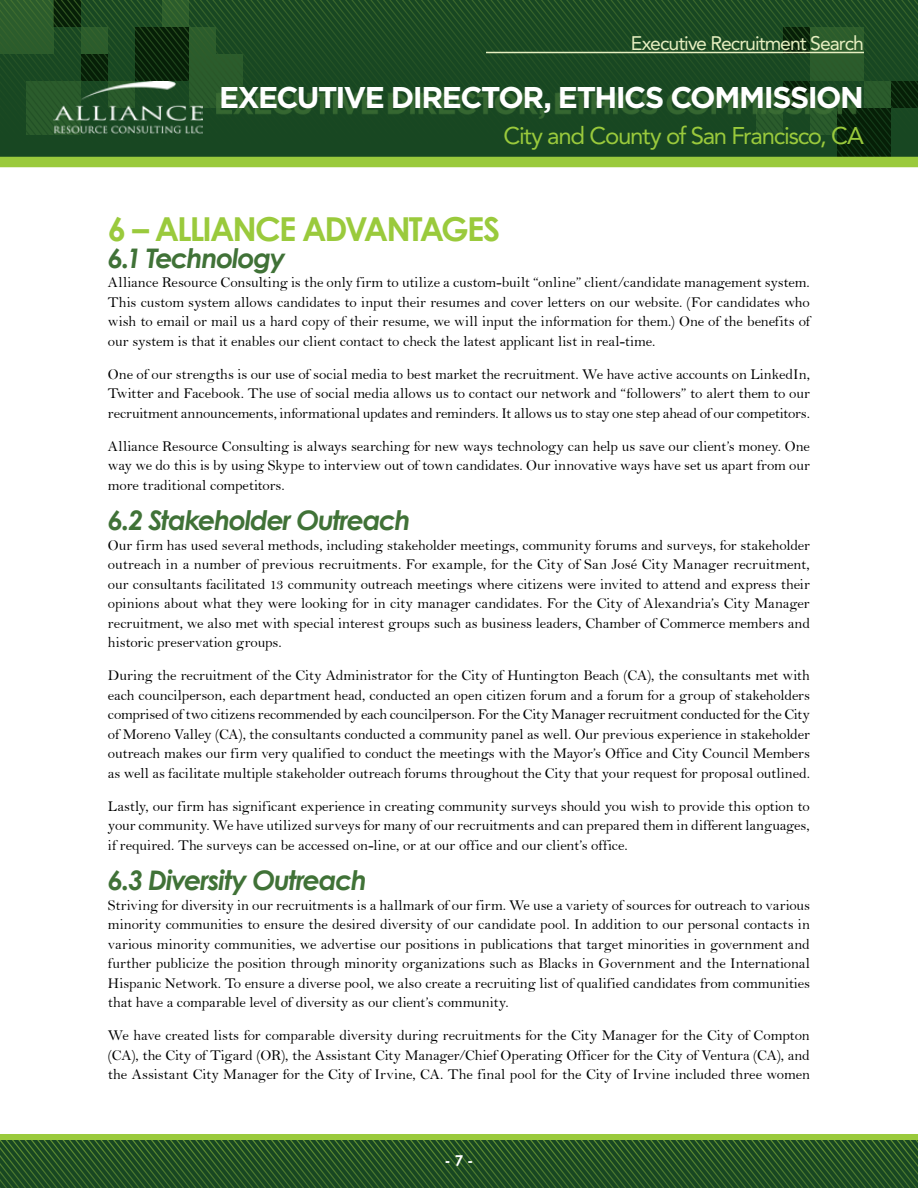
<style>
.page{position:relative;width:918px;height:1188px;background:#fff}
.page>*{position:absolute;margin:0;border:0;box-sizing:border-box;transform-origin:0 0}
.t1{font:700 33px "Century Gothic";letter-spacing:-.06em;color:#9aca3c}
.t2{font:700 30px "Gotham";letter-spacing:-.05em;color:#fff}
.t3{font:italic 700 27px "Century Gothic";letter-spacing:-.05em;color:#407237}
.t4{font:24px "Avenir";letter-spacing:-.05em;color:#9aca3c}
.t5{font:19.5px "Avenir";letter-spacing:-.05em;color:#e7efc1}
.t6{font:15px/19.5px "Bell";letter-spacing:-.01em;color:#000;text-align:justify}
.t7{font:700 15px "Century Gothic";color:#fff}
</style>
<div class="page">
<svg style="left:0;top:0;width:918px;height:157px;background:#1c4922"></svg>
<img style="left:53px;top:82px;width:149px;height:53px">
<hr style="left:486px;top:52px;width:378px;height:1px;background:#e7efc1">
<div style="left:0;top:157px;width:918px;height:10px;background:#9aca3c"></div>
<svg style="left:0;top:1140px;width:918px;height:48px;background:#265425"></svg>
<div style="left:0;top:1134px;width:918px;height:6px;background:#9aca3c"></div>
<div style="left:216px;top:92px;width:640px;height:26px;background:#407237;opacity:.75"></div>
<h3 class="t5" style="left:631px;top:31px;width:235px">Executive Recruitment Search</h3>
<h2 class="t2" style="left:219px;top:80px;width:646px">EXECUTIVE DIRECTOR, ETHICS COMMISSION</h2>
<h3 class="t4" style="left:504px;top:122px;width:362px">City and County of San Francisco, CA</h3>
<h1 class="t1" style="left:108px;top:204px;width:394px">6 – ALLIANCE ADVANTAGES</h1>
<h3 class="t3" style="left:108px;top:237px;width:179px">6.1 Technology</h3>
<p class="t6" style="left:108px;top:273px;width:704px">Alliance Resource Consulting is the only firm to utilize a custom-built “online” client/candidate management system.<br>This custom system allows candidates to input their resumes and cover letters on our website. (For candidates who wish to email or mail us a hard copy of their resume, we will input the information for them.) One of the benefits of our system is that it enables our client contact to check the latest applicant list in real-time.</p>
<p class="t6" style="left:108px;top:364px;width:704px">One of our strengths is our use of social media to best market the recruitment. We have active accounts on LinkedIn, Twitter and Facebook. The use of social media allows us to contact our network and “followers” to alert them to our recruitment announcements, informational updates and reminders. It allows us to stay one step ahead of our competitors.</p>
<p class="t6" style="left:108px;top:436px;width:704px">Alliance Resource Consulting is always searching for new ways technology can help us save our client’s money. One way we do this is by using Skype to interview out of town candidates. Our innovative ways have set us apart from our more traditional competitors.</p>
<h3 class="t3" style="left:108px;top:500px;width:304px">6.2 Stakeholder Outreach</h3>
<p class="t6" style="left:108px;top:535px;width:704px">Our firm has used several methods, including stakeholder meetings, community forums and surveys, for stakeholder outreach in a number of previous recruitments. For example, for the City of San José City Manager recruitment, our consultants facilitated 13 community outreach meetings where citizens were invited to attend and express their opinions about what they were looking for in city manager candidates. For the City of Alexandria’s City Manager recruitment, we also met with special interest groups such as business leaders, Chamber of Commerce members and historic preservation groups.</p>
<p class="t6" style="left:108px;top:666px;width:704px">During the recruitment of the City Administrator for the City of Huntington Beach (CA), the consultants met with each councilperson, each department head, conducted an open citizen forum and a forum for a group of stakeholders comprised of two citizens recommended by each councilperson. For the City Manager recruitment conducted for the City of Moreno Valley (CA), the consultants conducted a community panel as well. Our previous experience in stakeholder outreach makes our firm very qualified to conduct the meetings with the Mayor’s Office and City Council Members as well as facilitate multiple stakeholder outreach forums throughout the City that your request for proposal outlined.</p>
<p class="t6" style="left:108px;top:796px;width:703px">Lastly, our firm has significant experience in creating community surveys should you wish to provide this option to your community. We have utilized surveys for many of our recruitments and can prepared them in different languages, if required. The surveys can be accessed on-line, or at our office and our client’s office.</p>
<h3 class="t3" style="left:108px;top:860px;width:260px">6.3 Diversity Outreach</h3>
<p class="t6" style="left:108px;top:895px;width:704px">Striving for diversity in our recruitments is a hallmark of our firm. We use a variety of sources for outreach to various minority communities to ensure the desired diversity of our candidate pool. In addition to our personal contacts in various minority communities, we advertise our positions in publications that target minorities in government and further publicize the position through minority organizations such as Blacks in Government and the International Hispanic Network. To ensure a diverse pool, we also create a recruiting list of qualified candidates from communities that have a comparable level of diversity as our client’s community.</p>
<p class="t6" style="left:108px;top:1026px;width:704px">We have created lists for comparable diversity during recruitments for the City Manager for the City of Compton (CA), the City of Tigard (OR), the Assistant City Manager/Chief Operating Officer for the City of Ventura (CA), and the Assistant City Manager for the City of Irvine, CA. The final pool for the City of Irvine included three women</p>
<p class="t7" style="left:444px;top:1149px;width:31px">- 7 -</p>
</div>
